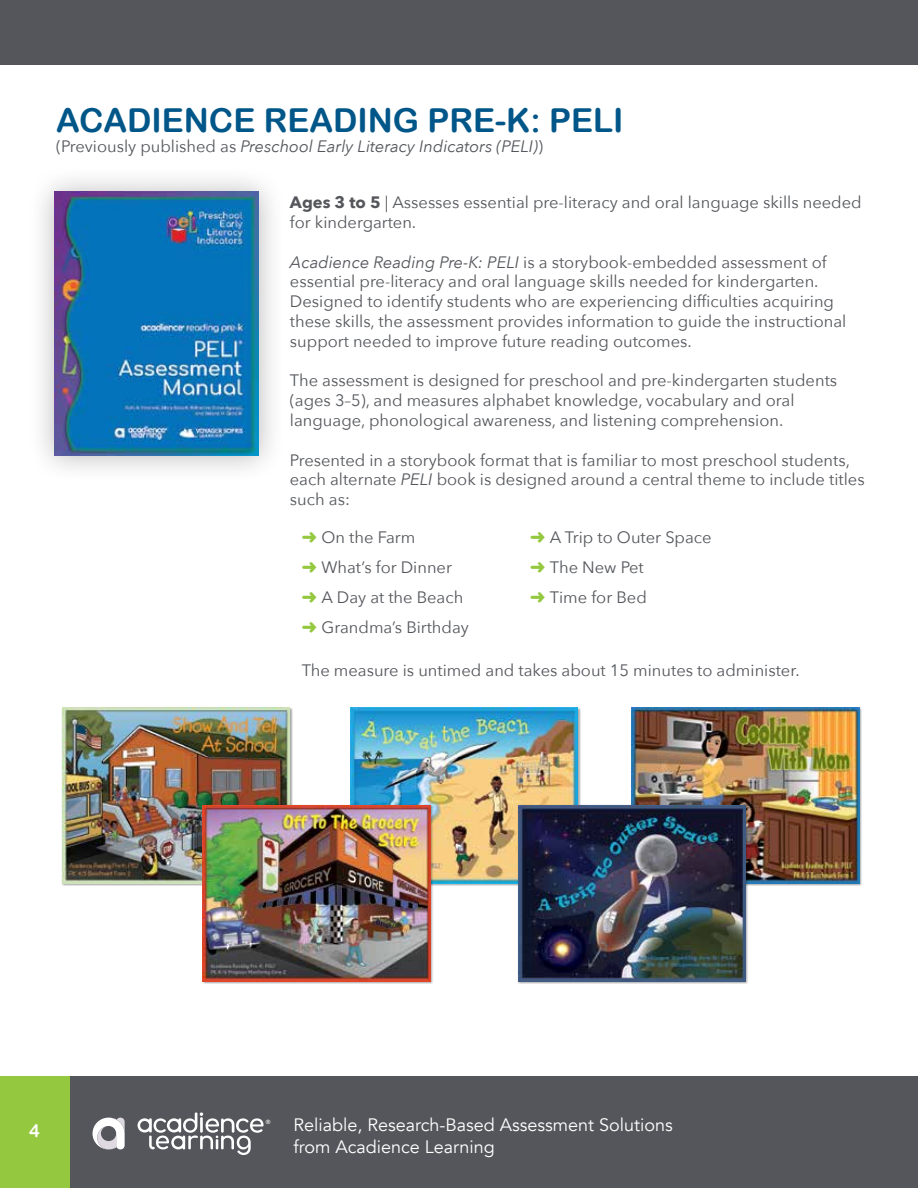
<style>
.page{position:relative;width:918px;height:1188px;background:#fff}
.page>*{position:absolute;margin:0;border:0;box-sizing:border-box;transform-origin:0 0}
.t1{font:33px "Arial Rounded MT Bold";color:#005688}
.t2{font:18px/21.6px "Avenir";color:#fff}
.t3{font:18px "Arial Rounded MT Bold";color:#fff}
.t4{font:16.5px/19.8px "Avenir Next";color:#54565b}
.t5{font:italic 16.5px "Avenir Next";color:#54565b}
.t6{font:500 6px "Avenir";color:#fff}
.s1{font-style:normal}
.s2{font-weight:700}
.s3{font-style:italic}
.s4{color:#94c83f}
</style>
<div class="page">
<div style="left:0;top:1077px;width:918px;height:111px;background:#54565b"></div>
<div style="left:0;top:1077px;width:69px;height:111px;background:#94c83f"></div>
<svg style="left:93px;top:1118px;width:32px;height:31px"></svg>
<svg style="left:138px;top:1112px;width:126px;height:43px"></svg>
<div style="left:0;top:0;width:918px;height:64px;background:#54565b"></div>
<div style="left:28px;top:165px;width:258px;height:319px;background:#000;opacity:.28"></div>
<img style="left:54px;top:192px;width:204px;height:264px">
<div style="left:350px;top:707px;width:231px;height:179px;background:#000;opacity:.35"></div>
<img style="left:351px;top:708px;width:227px;height:175px">
<div style="left:631px;top:707px;width:231px;height:179px;background:#000;opacity:.35"></div>
<img style="left:632px;top:708px;width:227px;height:175px">
<div style="left:62px;top:707px;width:231px;height:179px;background:#000;opacity:.35"></div>
<img style="left:63px;top:708px;width:227px;height:175px">
<div style="left:202px;top:805px;width:231px;height:179px;background:#000;opacity:.35"></div>
<img style="left:203px;top:806px;width:227px;height:175px">
<div style="left:517px;top:805px;width:232px;height:179px;background:#000;opacity:.35"></div>
<img style="left:518px;top:806px;width:228px;height:175px">
<h1 class="t1" style="left:56px;top:101px;width:569px">ACADIENCE READING PRE-K: PELI</h1>
<p class="t5" style="left:56px;top:132px;width:489px"><span class="s1">(Previously published as</span> Preschool Early Literacy Indicators (PELI)<span class="s1">)</span></p>
<p class="t4" style="left:290px;top:192px;width:573px"><span class="s2">Ages 3 to 5</span> | Assesses essential pre-literacy and oral language skills needed for kindergarten.</p>
<p class="t4" style="left:290px;top:251px;width:558px"><span class="s3">Acadience Reading Pre-K: PELI</span> is a storybook-embedded assessment of essential pre-literacy and oral language skills needed for kindergarten.<br>Designed to identify students who are experiencing difficulties acquiring these skills, the assessment provides information to guide the instructional support needed to improve future reading outcomes.</p>
<p class="t4" style="left:290px;top:370px;width:549px">The assessment is designed for preschool and pre-kindergarten students (ages 3–5), and measures alphabet knowledge, vocabulary and oral language, phonological awareness, and listening comprehension.</p>
<p class="t4" style="left:290px;top:449px;width:576px">Presented in a storybook format that is familiar to most preschool students, each alternate <span class="s3">PELI</span> book is designed around a central theme to include titles such as:</p>
<p class="t4" style="left:530px;top:522px;width:183px;line-height:30px"><span class="s4">➜</span> A Trip to Outer Space <span class="s4">➜</span> The New Pet<br><span class="s4">➜</span> Time for Bed</p>
<p class="t4" style="left:302px;top:522px;width:169px;line-height:30px"><span class="s4">➜</span> On the Farm<br><span class="s4">➜</span> What’s for Dinner <span class="s4">➜</span> A Day at the Beach <span class="s4">➜</span> Grandma’s Birthday</p>
<p class="t4" style="left:302px;top:660px;width:500px">The measure is untimed and takes about 15 minutes to administer.</p>
<p class="t3" style="left:29px;top:1120px;width:12px">4</p>
<p class="t6" style="left:266px;top:1117px;width:6px">®</p>
<p class="t2" style="left:293px;top:1115px;width:381px">Reliable, Research-Based Assessment Solutions from Acadience Learning</p>
</div>
